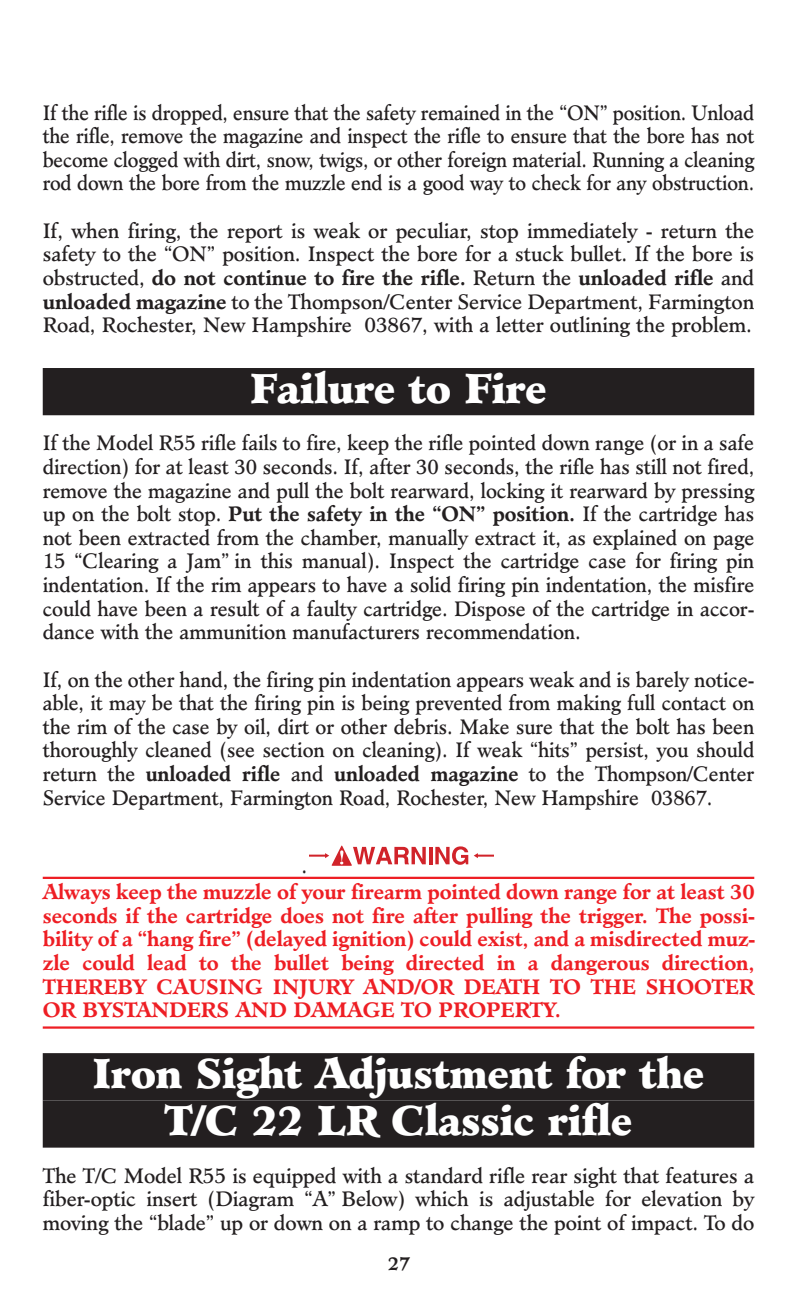
<style>
.page{position:relative;width:810px;height:1296px;background:#fff}
.page>*{position:absolute;margin:0;border:0;box-sizing:border-box;transform-origin:0 0}
.t1{font:900 40.5px/47.2px "Minister";letter-spacing:-.015em;color:#fff;text-align:center}
.t2{font:20.25px/23.6px "Minister";letter-spacing:-.005em;color:#231f20;text-align:justify;scale:.95 1}
.t3{font:20.25px/23.6px "Minister";letter-spacing:-.005em;color:#231f20;text-align:justify}
.t4{font:20.25px/23.6px "Minister";letter-spacing:-.005em;color:#231f20;text-align:justify;scale:.94 1}
.t5{font:700 20.25px/23.6px "Minister";letter-spacing:-.005em;color:#ee1e24;text-align:justify}
.t6{font:20.25px/23.6px "Minister";letter-spacing:-.005em;color:#231f20;text-align:justify;scale:.92 1}
.t7{font:700 18px "Minister";color:#231f20}
.s1{font-weight:700}
</style>
<div class="page">
<div style="left:43px;top:368px;width:711px;height:47px;background:#231f20"></div>
<hr style="left:43px;top:877px;width:711px;height:2px;background:#ee1e24">
<hr style="left:43px;top:1026px;width:711px;height:3px;background:#ee1e24">
<div style="left:43px;top:1053px;width:711px;height:47px;background:#231f20"></div>
<div style="left:43px;top:1100px;width:711px;height:48px;background:#231f20"></div>
<hr style="left:429px;top:847px;width:3px;height:17px;background:#d1232a">
<svg style="left:435px;top:846px;width:33px;height:19px"></svg>
<svg style="left:309px;top:845px;width:117px;height:21px"></svg>
<svg style="left:474px;top:853px;width:19px;height:5px"></svg>
<p class="t6" style="left:43px;top:102px;width:775px">If the rifle is dropped, ensure that the safety remained in the “ON” position. Unload the rifle, remove the magazine and inspect the rifle to ensure that the bore has not become clogged with dirt, snow, twigs, or other foreign material. Running a cleaning rod down the bore from the muzzle end is a good way to check for any obstruction.</p>
<p class="t3" style="left:43px;top:220px;width:713px">If, when firing, the report is weak or peculiar, stop immediately - return the safety to the “ON” position. Inspect the bore for a stuck bullet. If the bore is obstructed, <span class="s1">do not continue to fire the rifle.</span> Return the <span class="s1">unloaded rifle</span> and <span class="s1">unloaded magazine</span> to the Thompson/Center Service Department, Farmington Road, Rochester, New Hampshire 03867, with a letter outlining the problem.</p>
<h1 class="t1" style="left:250px;top:368px;width:298px">Failure to Fire</h1>
<p class="t2" style="left:43px;top:433px;width:751px">If the Model R55 rifle fails to fire, keep the rifle pointed down range (or in a safe direction) for at least 30 seconds. If, after 30 seconds, the rifle has still not fired, remove the magazine and pull the bolt rearward, locking it rearward by pressing up on the bolt stop. <span class="s1">Put the safety in the “ON” position.</span> If the cartridge has not been extracted from the chamber, manually extract it, as explained on page 15 “Clearing a Jam” in this manual). Inspect the cartridge case for firing pin indentation. If the rim appears to have a solid firing pin indentation, the misfire could have been a result of a faulty cartridge. Dispose of the cartridge in accor&shy;dance with the ammunition manufacturers recommendation.</p>
<p class="t4" style="left:43px;top:669px;width:759px">If, on the other hand, the firing pin indentation appears weak and is barely notice&shy;able, it may be that the firing pin is being prevented from making full contact on the rim of the case by oil, dirt or other debris. Make sure that the bolt has been thoroughly cleaned (see section on cleaning). If weak “hits” persist, you should return the <span class="s1">unloaded rifle</span> and <span class="s1">unloaded magazine</span> to the Thompson/Center Service Department, Farmington Road, Rochester, New Hampshire 03867.</p>
<p class="t3" style="left:301px;top:856px;width:7px">.</p>
<p class="t5" style="left:43px;top:882px;width:714px">Always keep the muzzle of your firearm pointed down range for at least 30 seconds if the cartridge does not fire after pulling the trigger. The possi&shy;bility of a “hang fire” (delayed ignition) could exist, and a misdirected muz&shy;zle could lead to the bullet being directed in a dangerous direction, THEREBY CAUSING INJURY AND/OR DEATH TO THE SHOOTER OR BYSTANDERS AND DAMAGE TO PROPERTY.</p>
<h1 class="t1" style="left:93px;top:1053px;width:614px">Iron Sight Adjustment for the<br>T/C 22 LR Classic rifle</h1>
<p class="t3" style="left:43px;top:1165px;width:713px">The T/C Model R55 is equipped with a standard rifle rear sight that features a fiber-optic insert (Diagram “A” Below) which is adjustable for elevation by moving the “blade” up or down on a ramp to change the point of impact. To do</p>
<p class="t7" style="left:388px;top:1256px;width:23px">27</p>
</div>
